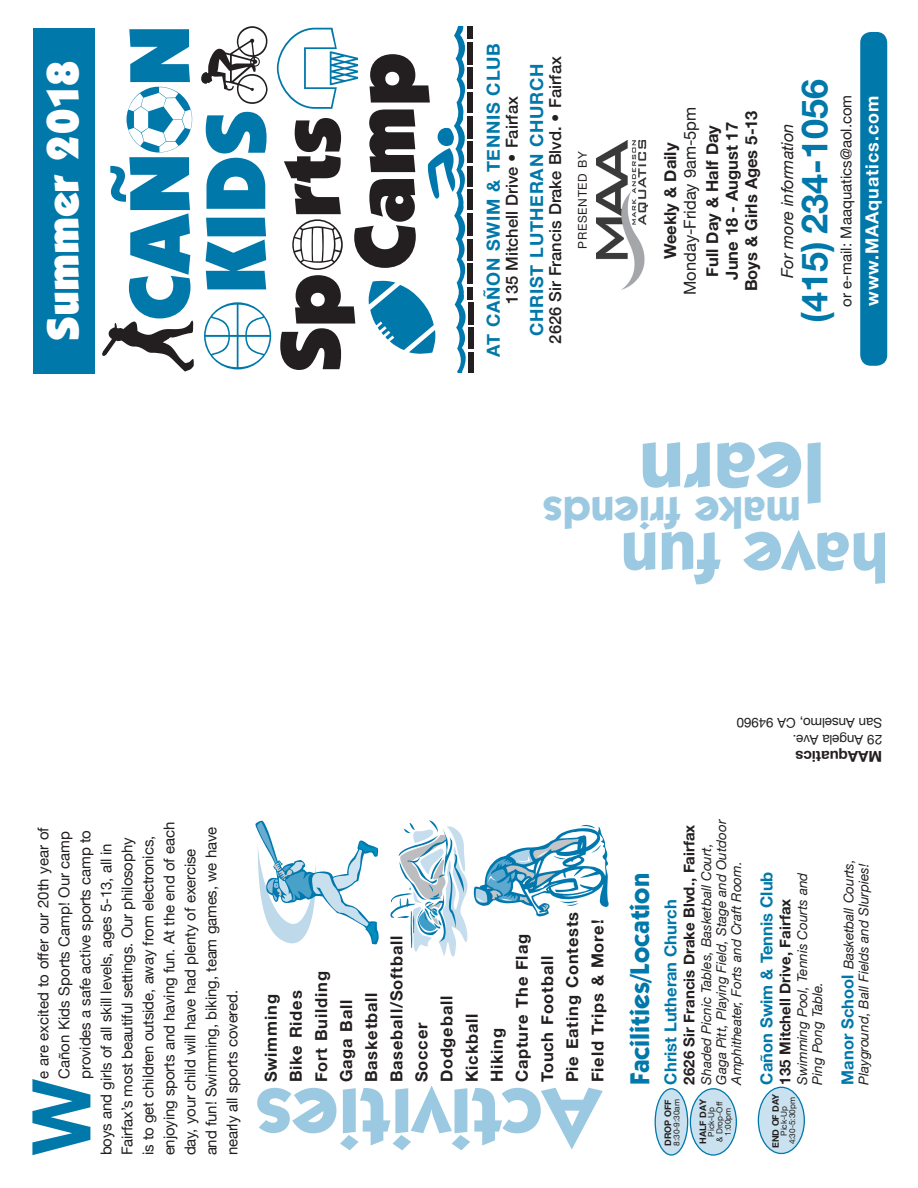
<style>
.page{position:relative;width:918px;height:1188px;background:#fff}
.page>*{position:absolute;margin:0;border:0;box-sizing:border-box;transform-origin:0 0}
.t1{font:700 85.35px "Kabel IT Cby BT";color:#9bc9e1}
.t2{font:700 84px "Kabel IT Cby BT";color:#9bc9e1}
.t3{font:700 81.15px "Helvetica Neue";color:#0078aa}
.t4{font:700 71.85px "Kabel IT Cby BT";color:#9bc9e1}
.t5{font:700 45px "Kabel IT Cby BT";color:#9bc9e1}
.t6{font:900 45px "Kabel IT Cby BT";color:#fff}
.t7{font:700 36px "Helvetica Neue";color:#0078aa}
.t8{font:700 27px "Kabel IT Cby BT";color:#0078aa}
.t9{font:700 18px "Helvetica Neue";letter-spacing:.04em;color:#0078aa}
.t10{font:700 18px "Helvetica Neue";letter-spacing:.05em;color:#fff}
.t11{font:700 16.5px/25.2px "Helvetica Neue";letter-spacing:.05em;color:#231f20}
.t12{font:700 16.5px/19.5px "Helvetica Neue";color:#231f20;text-align:center}
.t13{font:500 16.5px "Helvetica Neue";color:#231f20}
.t14{font:700 16.5px "Helvetica Neue";color:#0078aa}
.t15{font:16.5px "Helvetica Neue";color:#231f20}
.t16{font:italic 16.5px "Helvetica Neue";letter-spacing:-.005em;color:#231f20}
.t17{font:15px "Helvetica Neue";letter-spacing:-.01em;color:#231f20}
.t18{font:700 15px "Helvetica Neue";color:#231f20}
.t19{font:italic 13.5px/15px "Helvetica Neue";letter-spacing:-.005em;color:#231f20}
.t20{font:13.5px/16.5px "Helvetica Neue";letter-spacing:-.01em;color:#231f20}
.t21{font:12px "Helvetica Neue";letter-spacing:.06em;color:#231f20}
.t22{font:700 9px "Helvetica Neue";color:#231f20}
.t23{font:8.25px/8.2px "Helvetica Neue";color:#231f20;text-align:center}
.s1{font-weight:700;font-style:normal;font-size:16.5px;color:#0078aa}
</style>
<div class="page">
<svg style="left:390px;top:820px;width:77px;height:137px"></svg>
<div style="left:860px;top:32px;width:27px;height:334px;background:#0078aa;border-radius:11px"></div>
<div style="left:33px;top:28px;width:62px;height:346px;background:#0078aa"></div>
<div style="left:467px;top:166px;width:6px;height:21px;background:#231f20"></div>
<div style="left:467px;top:190px;width:6px;height:20px;background:#231f20"></div>
<div style="left:467px;top:142px;width:6px;height:21px;background:#231f20"></div>
<div style="left:467px;top:116px;width:6px;height:23px;background:#231f20"></div>
<div style="left:467px;top:263px;width:6px;height:21px;background:#231f20"></div>
<div style="left:468px;top:287px;width:5px;height:13px;background:#231f20"></div>
<div style="left:467px;top:239px;width:6px;height:21px;background:#231f20"></div>
<div style="left:467px;top:213px;width:6px;height:23px;background:#231f20"></div>
<div style="left:468px;top:352px;width:6px;height:20px;background:#231f20"></div>
<div style="left:468px;top:328px;width:6px;height:21px;background:#231f20"></div>
<div style="left:468px;top:302px;width:6px;height:23px;background:#231f20"></div>
<div style="left:467px;top:26px;width:6px;height:13px;background:#231f20"></div>
<div style="left:467px;top:92px;width:6px;height:20px;background:#231f20"></div>
<div style="left:467px;top:68px;width:6px;height:21px;background:#231f20"></div>
<div style="left:467px;top:42px;width:6px;height:23px;background:#231f20"></div>
<svg style="left:201px;top:26px;width:67px;height:78px"></svg>
<svg style="left:206px;top:218px;width:60px;height:71px"></svg>
<svg style="left:206px;top:112px;width:61px;height:97px"></svg>
<svg style="left:277px;top:26px;width:194px;height:346px"></svg>
<svg style="left:204px;top:302px;width:67px;height:67px"></svg>
<svg style="left:102px;top:29px;width:92px;height:343px"></svg>
<img style="left:596px;top:141px;width:52px;height:148px">
<svg style="left:255px;top:821px;width:124px;height:123px"></svg>
<div style="left:655px;top:1089px;width:33px;height:66px;background:#cae2ef;border-radius:50%"></div>
<div style="left:655px;top:1088px;width:33px;height:68px;border:1px solid #0078aa;border-radius:50%"></div>
<div style="left:690px;top:1089px;width:46px;height:66px;background:#cae2ef;border-radius:50%"></div>
<div style="left:690px;top:1088px;width:47px;height:68px;border:1px solid #0078aa;border-radius:50%"></div>
<div style="left:758px;top:1087px;width:46px;height:66px;background:#cae2ef;border-radius:50%"></div>
<div style="left:758px;top:1087px;width:47px;height:67px;border:1px solid #0078aa;border-radius:50%"></div>
<svg style="left:474px;top:825px;width:135px;height:91px"></svg>
<h3 class="t6" style="left:35px;top:341px;width:281px;rotate:-90deg">Summer 2018</h3>
<p class="t9" style="left:479px;top:357px;width:315px;rotate:-90deg">AT CAÑON SWIM &amp; TENNIS CLUB</p>
<p class="t13" style="left:499px;top:304px;width:209px;rotate:-90deg">135 Mitchell Drive • Fairfax</p>
<p class="t9" style="left:523px;top:336px;width:274px;rotate:-90deg">CHRIST LUTHERAN CHURCH</p>
<p class="t13" style="left:542px;top:344px;width:289px;rotate:-90deg">2626 Sir Francis Drake Blvd. • Fairfax</p>
<p class="t21" style="left:574px;top:249px;width:99px;rotate:-90deg">PRESENTED BY</p>
<p class="t15" style="left:678px;top:295px;width:190px;rotate:-90deg">Monday-Friday 9am-5pm</p>
<p class="t12" style="left:703px;top:291px;width:182px;rotate:-90deg">Full Day &amp; Half Day<br>June 18 - August 17<br>Boys &amp; Girls Ages 5-13</p>
<p class="t12" style="left:661px;top:259px;width:118px;rotate:-90deg">Weekly &amp; Daily</p>
<h3 class="t7" style="left:786px;top:323px;width:245px;rotate:-90deg">(415) 234-1056</h3>
<p class="t17" style="left:835px;top:307px;width:214px;rotate:-90deg">or e-mail: Maaquatics@aol.com</p>
<p class="t10" style="left:858px;top:306px;width:211px;rotate:-90deg">www.MAAquatics.com</p>
<p class="t16" style="left:775px;top:278px;width:156px;rotate:-90deg">For more information</p>
<h1 class="t1" style="left:825px;top:525px;width:188px;rotate:-180deg">learn</h1>
<h3 class="t4" style="left:888px;top:602px;width:269px;rotate:-180deg">have fun</h3>
<h3 class="t5" style="left:801px;top:541px;width:260px;rotate:-180deg">make friends</h3>
<p class="t17" style="left:158px;top:1155px;width:335px;rotate:-90deg">enjoying sports and having fun. At the end of each</p>
<p class="t17" style="left:200px;top:1155px;width:330px;rotate:-90deg">and fun! Swimming, biking, team games, we have</p>
<p class="t17" style="left:32px;top:1079px;width:253px;rotate:-90deg">e are excited to offer our 20th year of</p>
<p class="t17" style="left:53px;top:1079px;width:249px;rotate:-90deg">Cañon Kids Sports Camp! Our camp</p>
<p class="t17" style="left:74px;top:1079px;width:250px;rotate:-90deg">provides a safe active sports camp to</p>
<p class="t17" style="left:95px;top:1155px;width:314px;rotate:-90deg">boys and girls of all skill levels, ages 5-13, all in</p>
<p class="t17" style="left:116px;top:1155px;width:319px;rotate:-90deg">Fairfax’s most beautiful settings. Our philosophy</p>
<p class="t17" style="left:137px;top:1155px;width:321px;rotate:-90deg">is to get children outside, away from electronics,</p>
<p class="t17" style="left:179px;top:1155px;width:308px;rotate:-90deg">day, your child will have had plenty of exercise</p>
<p class="t17" style="left:221px;top:1155px;width:167px;rotate:-90deg">nearly all sports covered.</p>
<h3 class="t3" style="left:-2px;top:1155px;width:78px;rotate:-90deg">W</h3>
<p class="t11" style="left:259px;top:1082px;width:172px;rotate:-90deg">Swimming<br>Bike Rides<br>Fort Building<br>Gaga Ball<br>Basketball<br>Baseball/Softball<br>Soccer<br>Dodgeball<br>Kickball<br>Hiking<br>Capture The Flag<br>Touch Football<br>Pie Eating Contests<br>Field Trips &amp; More!</p>
<h2 class="t2" style="left:601px;top:1170px;width:347px;rotate:-180deg">Activities</h2>
<p class="t20" style="left:882px;top:747px;width:147px;rotate:-180deg">29 Angela Ave.<br>San Anselmo, CA 94960</p>
<p class="t18" style="left:882px;top:768px;width:88px;rotate:-180deg">MAAquatics</p>
<h3 class="t8" style="left:623px;top:1085px;width:213px;rotate:-90deg">Facilities/Location</h3>
<p class="t18" style="left:677px;top:1085px;width:261px;rotate:-90deg">2626 Sir Francis Drake Blvd., Fairfax</p>
<p class="t19" style="left:700px;top:1085px;width:267px;rotate:-90deg">Shaded Picnic Tables, Basketball Court,<br>Gaga Pitt, Playing Field, Stage and Outdoor<br>Amphitheater, Forts and Craft Room.</p>
<p class="t14" style="left:658px;top:1085px;width:186px;rotate:-90deg">Christ Lutheran Church</p>
<p class="t19" style="left:796px;top:1085px;width:213px;rotate:-90deg">Swimming Pool, Tennis Courts and<br>Ping Pong Table.</p>
<p class="t19" style="left:842px;top:1085px;width:227px;rotate:-90deg"><span class="s1">Manor School</span> Basketball Courts,<br>Playground, Ball Fields and Slurpies!</p>
<p class="t14" style="left:754px;top:1085px;width:214px;rotate:-90deg">Cañon Swim &amp; Tennis Club</p>
<p class="t18" style="left:773px;top:1085px;width:187px;rotate:-90deg">135 Mitchell Drive, Fairfax</p>
<p class="t22" style="left:661px;top:1146px;width:48px;rotate:-90deg">DROP OFF</p>
<p class="t23" style="left:673px;top:1146px;width:48px;rotate:-90deg">8:30-9:30am</p>
<p class="t22" style="left:696px;top:1144px;width:46px;rotate:-90deg">HALF DAY</p>
<p class="t23" style="left:708px;top:1142px;width:41px;rotate:-90deg">Pick-Up<br>&amp; Drop-Off<br>1:00pm</p>
<p class="t22" style="left:768px;top:1148px;width:56px;rotate:-90deg">END OF DAY</p>
<p class="t23" style="left:780px;top:1144px;width:49px;rotate:-90deg">Pick-Up<br>4:30-5:30pm</p>
</div>
